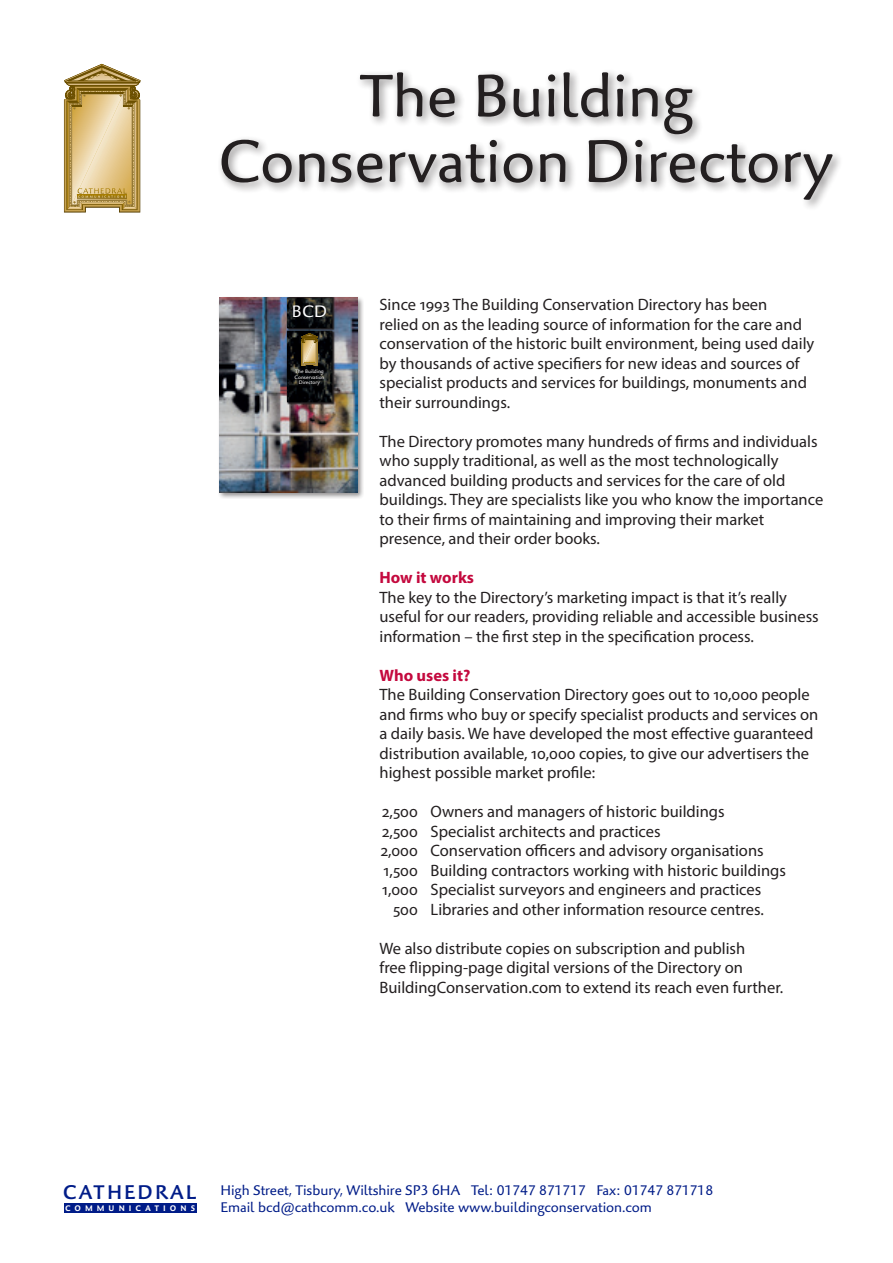
<style>
.page{position:relative;width:893px;height:1263px;background:#fff}
.page>*{position:absolute;margin:0;border:0;box-sizing:border-box;transform-origin:0 0}
.t1{font:61.35px/65.4px "Palatino Sans LT Pro";color:#231f20;text-align:center}
.t2{font:500 20.25px "Palatino Sans W02";letter-spacing:.09em;color:#001c88}
.t3{font:16.95px "Palatino Sans Infl LT Pro";color:#fff}
.t4{font:16.5px/19.5px "Myriad Pro";color:#231f20}
.t5{font:700 16.5px "Myriad Pro";color:#c4093e}
.t6{font:14.25px/17.5px "Palatino Sans LT Pro";letter-spacing:-.005em;color:#001c88}
.t7{font:700 8.25px "Palatino Sans W02";letter-spacing:.495em;color:#fff}
.t8{font:5.1px/5.8px "Palatino Sans Infl LT Pro";letter-spacing:.005em;color:#fff;text-align:center}
</style>
<div class="page">
<div style="left:217px;top:68px;width:626px;height:143px;background:#231f20;opacity:.5"></div>
<div style="left:64px;top:1203px;width:132px;height:9px;background:#001c88"></div>
<svg style="left:64px;top:64px;width:77px;height:149px;background:#ccb278"></svg>
<div style="left:217px;top:295px;width:147px;height:204px;background:#231f20;opacity:.5"></div>
<img style="left:220px;top:298px;width:137px;height:194px">
<svg style="left:287px;top:298px;width:48px;height:107px"></svg>
<svg style="left:287px;top:298px;width:46px;height:105px;background:#24221c"></svg>
<h1 class="t1" style="left:218px;top:63px;width:617px">The Building<br>Conservation Directory</h1>
<p class="t3" style="left:292px;top:301px;width:37px">BCD</p>
<p class="t8" style="left:295px;top:368px;width:31px">The Building<br>Conservation<br>Directory</p>
<p class="t4" style="left:379px;top:294px;width:436px">Since 1993 The Building Conservation Directory has been<br>relied on as the leading source of information for the care and conservation of the historic built environment, being used daily by thousands of active specifiers for new ideas and sources of specialist products and services for buildings, monuments and their surroundings.</p>
<p class="t4" style="left:379px;top:431px;width:445px">The Directory promotes many hundreds of firms and individuals who supply traditional, as well as the most technologically advanced building products and services for the care of old buildings. They are specialists like you who know the importance to their firms of maintaining and improving their market presence, and their order books.</p>
<p class="t5" style="left:379px;top:567px;width:96px">How it works</p>
<p class="t4" style="left:379px;top:587px;width:441px">The key to the Directory’s marketing impact is that it’s really useful for our readers, providing reliable and accessible business information – the first step in the specification process.</p>
<p class="t5" style="left:379px;top:664px;width:92px">Who uses it?</p>
<p class="t4" style="left:379px;top:685px;width:440px">The Building Conservation Directory goes out to 10,000 people and firms who buy or specify specialist products and services on a daily basis. We have developed the most effective guaranteed distribution available, 10,000 copies, to give our advertisers the highest possible market profile:</p>
<p class="t4" style="left:381px;top:802px;width:407px">2,500 Owners and managers of historic buildings<br>2,500 Specialist architects and practices<br>2,000 Conservation officers and advisory organisations 1,500 Building contractors working with historic buildings 1,000 Specialist surveyors and engineers and practices</p>
<p class="t4" style="left:393px;top:899px;width:372px">500 Libraries and other information resource centres.</p>
<p class="t4" style="left:379px;top:938px;width:405px">We also distribute copies on subscription and publish<br>free flipping-page digital versions of the Directory on<br>BuildingConservation.com to extend its reach even further.</p>
<p class="t2" style="left:63px;top:1180px;width:135px">CATHEDRAL</p>
<p class="t7" style="left:65px;top:1203px;width:132px">COMMUNICATIONS</p>
<p class="t6" style="left:220px;top:1181px;width:494px">High Street, Tisbury, Wiltshire SP3 6HA Tel: 01747 871717 Fax: 01747 871718<br>Email bcd@cathcomm.co.uk Website www.buildingconservation.com</p>
</div>
